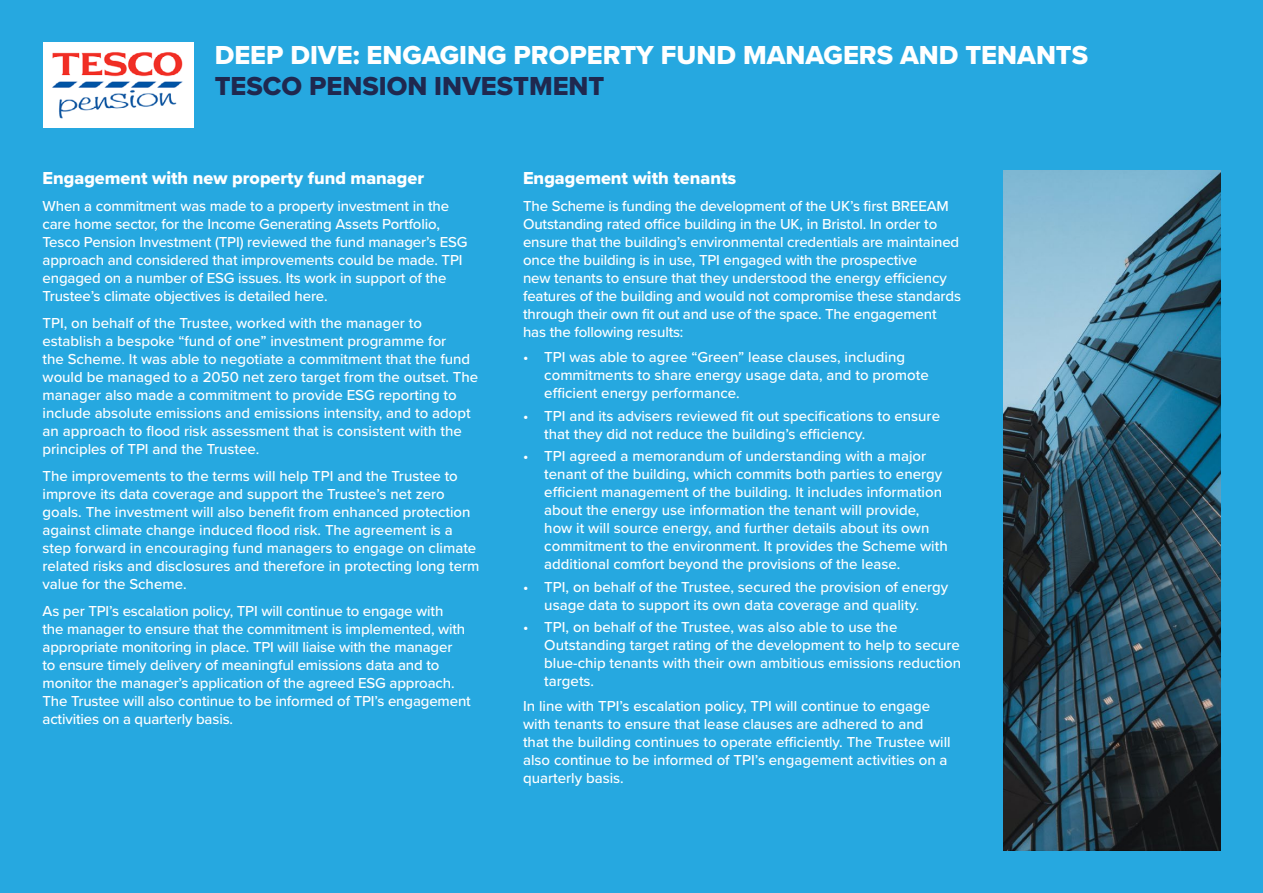
<style>
.page{position:relative;width:1263px;height:893px;background:#26a8e0}
.page>*{position:absolute;margin:0;border:0;box-sizing:border-box;transform-origin:0 0}
.t1{font:27px "Proxima Nova Extrabld";color:#fff}
.t2{font:27px "Proxima Nova Extrabld";color:#1f284f}
.t3{font:18px "Proxima Nova Extrabld";color:#fff}
.t4{font:500 15px/18px "Proxima Nova";color:#fff}
</style>
<div class="page">
<div style="left:43px;top:43px;width:150px;height:85px;background:#fff"></div>
<img style="left:52px;top:52px;width:131px;height:67px">
<img style="left:1003px;top:170px;width:217px;height:680px">
<h1 class="t1" style="left:215px;top:35px;width:875px">DEEP DIVE: ENGAGING PROPERTY FUND MANAGERS AND TENANTS</h1>
<h1 class="t2" style="left:215px;top:66px;width:391px">TESCO PENSION INVESTMENT</h1>
<p class="t3" style="left:43px;top:165px;width:383px">Engagement with new property fund manager</p>
<p class="t4" style="left:43px;top:197px;width:426px">When a commitment was made to a property investment in the care home sector, for the Income Generating Assets Portfolio, Tesco Pension Investment (TPI) reviewed the fund manager’s ESG approach and considered that improvements could be made. TPI engaged on a number of ESG issues. Its work in support of the Trustee’s climate objectives is detailed here.</p>
<p class="t4" style="left:43px;top:314px;width:437px">TPI, on behalf of the Trustee, worked with the manager to establish a bespoke “fund of one” investment programme for<br>the Scheme. It was able to negotiate a commitment that the fund would be managed to a 2050 net zero target from the outset. The manager also made a commitment to provide ESG reporting to include absolute emissions and emissions intensity, and to adopt an approach to flood risk assessment that is consistent with the principles of TPI and the Trustee.</p>
<p class="t4" style="left:43px;top:467px;width:438px">The improvements to the terms will help TPI and the Trustee to improve its data coverage and support the Trustee’s net zero goals. The investment will also benefit from enhanced protection against climate change induced flood risk. The agreement is a step forward in encouraging fund managers to engage on climate related risks and disclosures and therefore in protecting long term value for the Scheme.</p>
<p class="t4" style="left:43px;top:602px;width:430px">As per TPI’s escalation policy, TPI will continue to engage with<br>the manager to ensure that the commitment is implemented, with appropriate monitoring in place. TPI will liaise with the manager<br>to ensure timely delivery of meaningful emissions data and to monitor the manager’s application of the agreed ESG approach.<br>The Trustee will also continue to be informed of TPI’s engagement activities on a quarterly basis.</p>
<p class="t3" style="left:523px;top:165px;width:215px">Engagement with tenants</p>
<p class="t4" style="left:523px;top:197px;width:439px">The Scheme is funding the development of the UK’s first BREEAM Outstanding rated office building in the UK, in Bristol. In order to ensure that the building’s environmental credentials are maintained once the building is in use, TPI engaged with the prospective<br>new tenants to ensure that they understood the energy efficiency features of the building and would not compromise these standards through their own fit out and use of the space. The engagement has the following results:</p>
<p class="t4" style="left:544px;top:348px;width:386px;text-indent:-21px">• TPI was able to agree “Green” lease clauses, including commitments to share energy usage data, and to promote efficient energy performance.</p>
<p class="t4" style="left:544px;top:406px;width:397px;text-indent:-21px">• TPI and its advisers reviewed fit out specifications to ensure that they did not reduce the building’s efficiency.</p>
<p class="t4" style="left:544px;top:447px;width:405px;text-indent:-21px">• TPI agreed a memorandum of understanding with a major tenant of the building, which commits both parties to energy efficient management of the building. It includes information about the energy use information the tenant will provide, how it will source energy, and further details about its own commitment to the environment. It provides the Scheme with additional comfort beyond the provisions of the lease.</p>
<p class="t4" style="left:523px;top:577px;width:427px;text-align:center">• TPI, on behalf of the Trustee, secured the provision of energy usage data to support its own data coverage and quality.</p>
<p class="t4" style="left:544px;top:618px;width:418px;text-indent:-21px">• TPI, on behalf of the Trustee, was also able to use the Outstanding target rating of the development to help to secure blue-chip tenants with their own ambitious emissions reduction targets.</p>
<p class="t4" style="left:523px;top:696px;width:429px">In line with TPI’s escalation policy, TPI will continue to engage with tenants to ensure that lease clauses are adhered to and that the building continues to operate efficiently. The Trustee will also continue to be informed of TPI’s engagement activities on a quarterly basis.</p>
</div>
